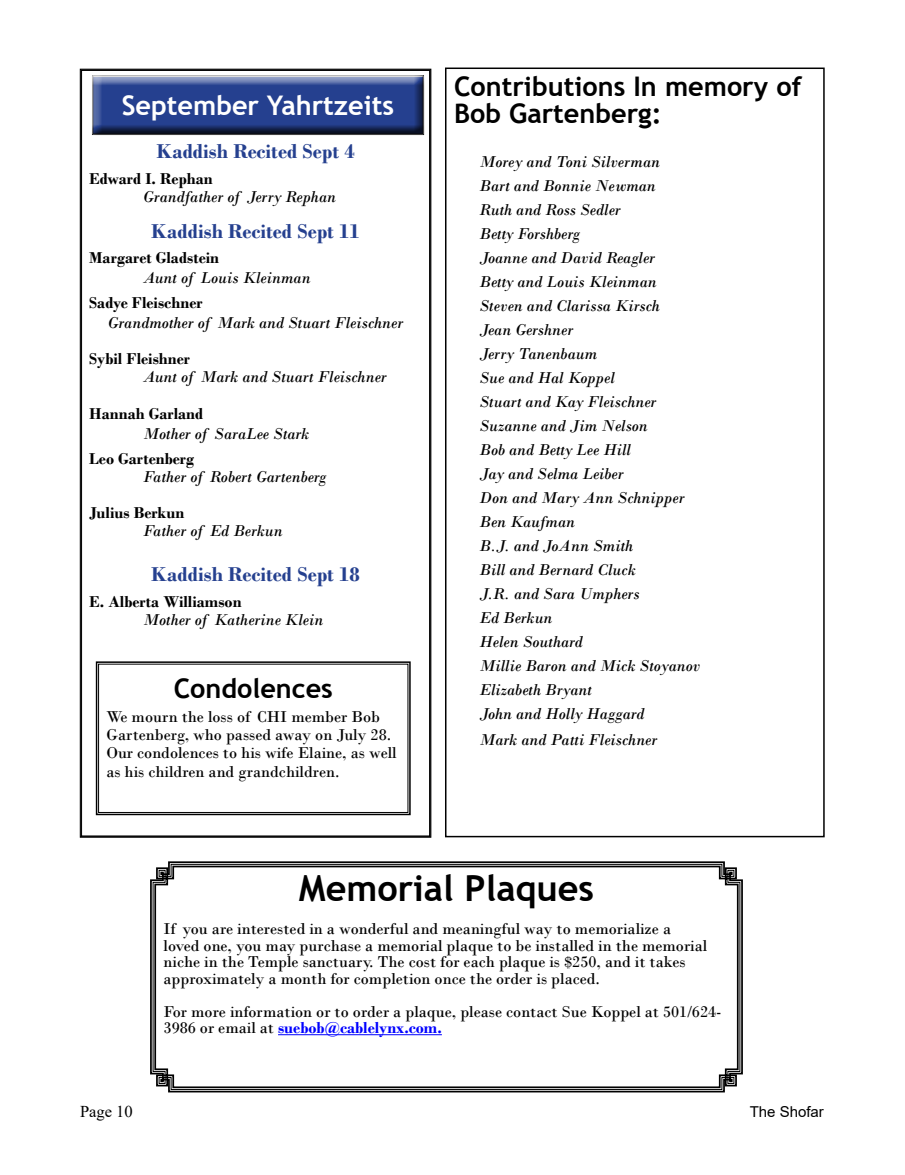
<style>
.page{position:relative;width:905px;height:1175px;background:#fff}
.page>*{position:absolute;margin:0;border:0;box-sizing:border-box;transform-origin:0 0}
.t1{font:700 36px "Trebuchet MS";color:#000}
.t2{font:700 27px/27px "Trebuchet MS";color:#000}
.t3{font:700 27px "Trebuchet MS";color:#fff}
.t4{font:700 21px "Bodoni";color:#25408f}
.t5{font:italic 16.5px/24px "Bodoni";color:#000}
.t6{font:16.5px/16.5px "Bodoni";color:#000}
.t7{font:700 16.5px "Bodoni";color:#000}
.t8{font:16.5px "Times New Roman";color:#000}
.t9{font:15px "Arial";color:#000}
.s1{font-weight:700;color:#00f}
</style>
<div class="page">
<svg style="left:80px;top:69px;width:351px;height:768px"></svg>
<div style="left:90px;top:73px;width:334px;height:58px;background:#fff"></div>
<div style="left:90px;top:75px;width:334px;height:61px;background:#000;opacity:.75"></div>
<svg style="left:95px;top:660px;width:316px;height:156px"></svg>
<div style="left:445px;top:68px;width:379px;height:769px;border:2px solid #000"></div>
<svg style="left:150px;top:861px;width:593px;height:232px;background:#636363"></svg>
<svg style="left:153px;top:864px;width:586px;height:225px"></svg>
<h2 class="t3" style="left:122px;top:89px;width:274px">September Yahrtzeits</h2>
<p class="t4" style="left:156px;top:139px;width:200px">Kaddish Recited Sept 4</p>
<p class="t7" style="left:89px;top:168px;width:125px">Edward I. Rephan</p>
<p class="t5" style="left:143px;top:184px;width:194px">Grandfather of Jerry Rephan</p>
<p class="t4" style="left:151px;top:218px;width:210px">Kaddish Recited Sept 11</p>
<p class="t7" style="left:89px;top:248px;width:131px">Margaret Gladstein</p>
<p class="t5" style="left:143px;top:265px;width:169px">Aunt of Louis Kleinman</p>
<p class="t7" style="left:89px;top:293px;width:115px">Sadye Fleischner</p>
<p class="t5" style="left:108px;top:310px;width:297px">Grandmother of Mark and Stuart Fleischner</p>
<p class="t7" style="left:89px;top:348px;width:102px">Sybil Fleishner</p>
<p class="t5" style="left:143px;top:364px;width:245px">Aunt of Mark and Stuart Fleischner</p>
<p class="t7" style="left:89px;top:404px;width:116px">Hannah Garland</p>
<p class="t5" style="left:143px;top:421px;width:168px">Mother of SaraLee Stark</p>
<p class="t7" style="left:89px;top:449px;width:107px">Leo Gartenberg</p>
<p class="t5" style="left:143px;top:465px;width:185px">Father of Robert Gartenberg</p>
<p class="t7" style="left:89px;top:503px;width:97px">Julius Berkun</p>
<p class="t5" style="left:143px;top:519px;width:141px">Father of Ed Berkun</p>
<p class="t4" style="left:151px;top:562px;width:210px">Kaddish Recited Sept 18</p>
<p class="t7" style="left:89px;top:591px;width:154px">E. Alberta Williamson</p>
<p class="t5" style="left:143px;top:607px;width:181px">Mother of Katherine Klein</p>
<h2 class="t2" style="left:174px;top:675px;width:161px">Condolences</h2>
<p class="t6" style="left:106px;top:708px;width:292px;line-height:18px">We mourn the loss of CHI member Bob Gartenberg, who passed away on July 28.<br>Our condolences to his wife Elaine, as well as his children and grandchildren.</p>
<h2 class="t2" style="left:454px;top:73px;width:349px">Contributions In memory of<br>Bob Gartenberg:</h2>
<p class="t5" style="left:479px;top:150px;width:222px">Morey and Toni Silverman<br>Bart and Bonnie Newman<br>Ruth and Ross Sedler<br>Betty Forshberg<br>Joanne and David Reagler<br>Betty and Louis Kleinman<br>Steven and Clarissa Kirsch<br>Jean Gershner<br>Jerry Tanenbaum<br>Sue and Hal Koppel<br>Stuart and Kay Fleischner<br>Suzanne and Jim Nelson<br>Bob and Betty Lee Hill<br>Jay and Selma Leiber<br>Don and Mary Ann Schnipper<br>Ben Kaufman<br>B.J. and JoAnn Smith<br>Bill and Bernard Cluck<br>J.R. and Sara Umphers<br>Ed Berkun<br>Helen Southard<br>Millie Baron and Mick Stoyanov<br>Elizabeth Bryant<br>John and Holly Haggard</p>
<p class="t5" style="left:479px;top:727px;width:179px">Mark and Patti Fleischner</p>
<h1 class="t1" style="left:299px;top:866px;width:297px">Memorial Plaques</h1>
<p class="t6" style="left:164px;top:921px;width:545px">If you are interested in a wonderful and meaningful way to memorialize a loved one, you may purchase a memorial plaque to be installed in the memorial niche in the Temple sanctuary. The cost for each plaque is $250, and it takes approximately a month for completion once the order is placed.</p>
<p class="t6" style="left:164px;top:1003px;width:559px">For more information or to order a plaque, please contact Sue Koppel at 501/624-<br>3986 or email at <span class="s1">suebob@cablelynx.com.</span></p>
<p class="t8" style="left:80px;top:1099px;width:54px">Page 10</p>
<p class="t9" style="left:749px;top:1101px;width:76px">The Shofar</p>
</div>
